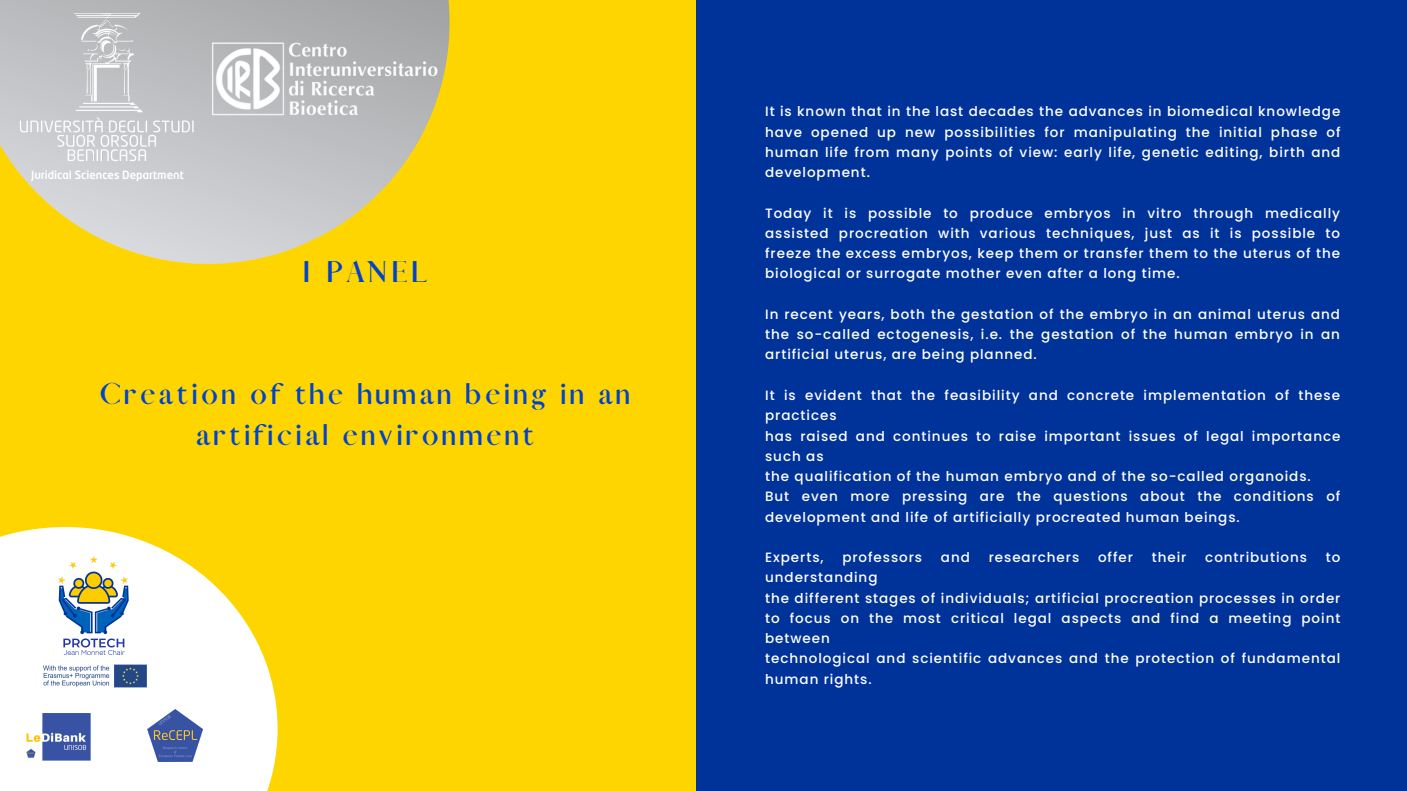
<style>
.page{position:relative;width:1407px;height:791px;background:#fff}
.page>*{position:absolute;margin:0;border:0;box-sizing:border-box;transform-origin:0 0}
.t1{font:700 27px/40.5px "Afrah";letter-spacing:.13em;color:#0043cb;text-align:center}
.t2{font:500 13.5px/20.2px "Poppins";letter-spacing:.07em;color:#fff;text-align:justify}
.t3{font:500 11.18px "Neo Tech Pro";color:#fff}
</style>
<div class="page">
<div style="left:0;top:0;width:1406px;height:791px;background:#ffd500"></div>
<div style="left:696px;top:0;width:710px;height:791px;background:#00339a"></div>
<svg style="left:0;top:0;width:450px;height:264px"></svg>
<img style="left:208px;top:34px;width:238px;height:90px">
<img style="left:13px;top:4px;width:189px;height:164px">
<svg style="left:0;top:527px;width:277px;height:264px;fill:#fff"></svg>
<img style="left:50px;top:553px;width:88px;height:101px">
<img style="left:148px;top:709px;width:54px;height:52px">
<img style="left:31px;top:660px;width:120px;height:32px">
<img style="left:21px;top:713px;width:69px;height:48px">
<p class="t3" style="left:31px;top:171px;width:154px">Juridical Sciences Department</p>
<h1 class="t1" style="left:303px;top:253px;width:126px">I PANEL</h1>
<h1 class="t1" style="left:100px;top:374px;width:531px">Creation of the human being in an artificial environment</h1>
<p class="t2" style="left:765px;top:102px;width:577px">It is known that in the last decades the advances in biomedical knowledge have opened up new possibilities for manipulating the initial phase of human life from many points of view: early life, genetic editing, birth and development.</p>
<p class="t2" style="left:765px;top:203px;width:576px">Today it is possible to produce embryos in vitro through medically assisted procreation with various techniques, just as it is possible to freeze the excess embryos, keep them or transfer them to the uterus of the biological or surrogate mother even after a long time.</p>
<p class="t2" style="left:765px;top:304px;width:576px">In recent years, both the gestation of the embryo in an animal uterus and the so-called ectogenesis, i.e. the gestation of the human embryo in an artificial uterus, are being planned.</p>
<p class="t2" style="left:765px;top:385px;width:576px;text-align:left">It is evident that the feasibility and concrete implementation of these practices<br>has raised and continues to raise important issues of legal importance such as<br>the qualification of the human embryo and of the so-called organoids.<br>But even more pressing are the questions about the conditions of development and life of artificially procreated human beings.</p>
<p class="t2" style="left:765px;top:547px;width:60px">Experts,</p>
<p class="t2" style="left:842px;top:547px;width:81px">professors</p>
<p class="t2" style="left:940px;top:547px;width:30px">and</p>
<p class="t2" style="left:988px;top:547px;width:92px">researchers</p>
<p class="t2" style="left:1097px;top:547px;width:36px">offer</p>
<p class="t2" style="left:1151px;top:547px;width:36px">their</p>
<p class="t2" style="left:1205px;top:547px;width:103px">contributions</p>
<p class="t2" style="left:1325px;top:547px;width:16px">to</p>
<p class="t2" style="left:765px;top:567px;width:576px;text-align:left">understanding<br>the different stages of individuals; artificial procreation processes in order to focus on the most critical legal aspects and find a meeting point between<br>technological and scientific advances and the protection of fundamental human rights.</p>
</div>
